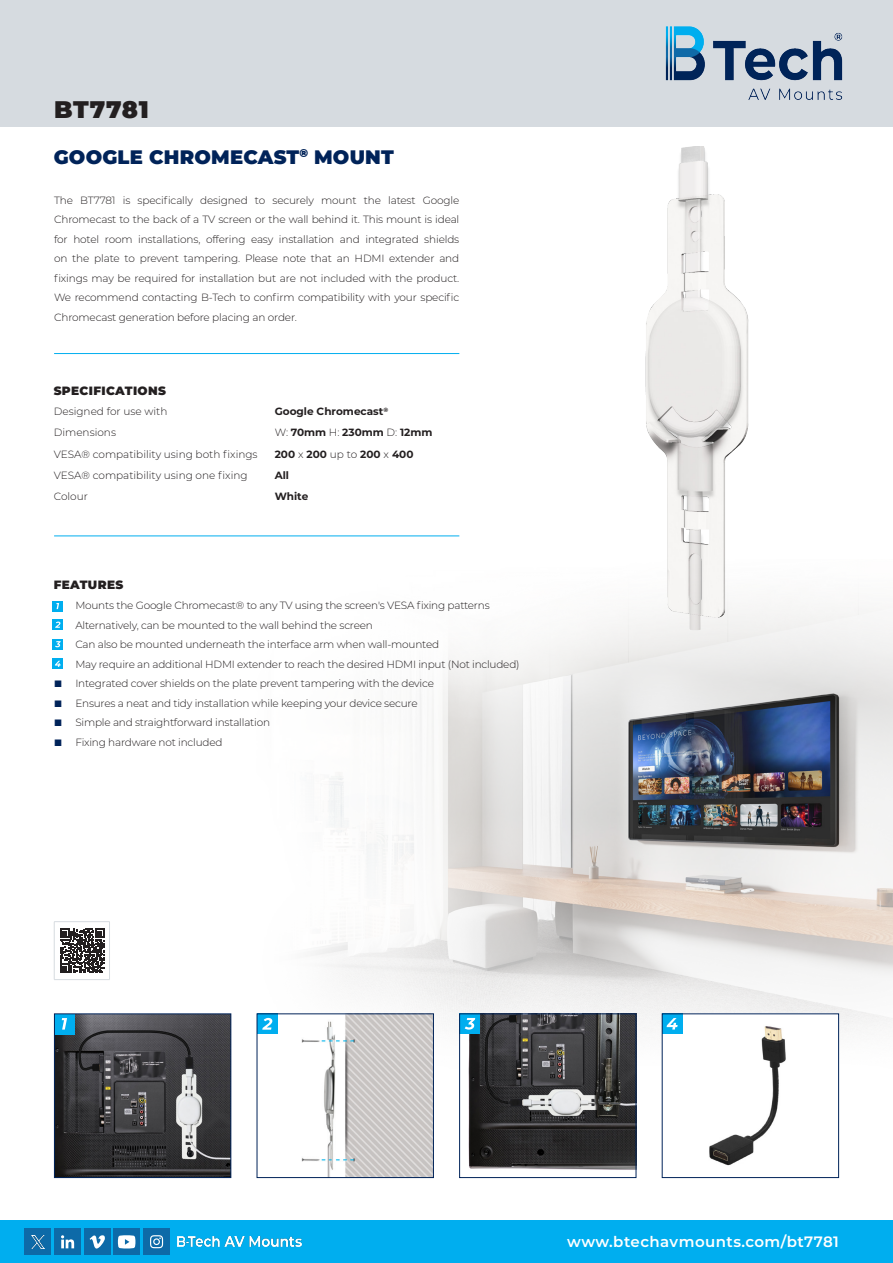
<style>
.page{position:relative;width:893px;height:1263px;background:#fff}
.page>*{position:absolute;margin:0;border:0;box-sizing:border-box;transform-origin:0 0}
.t1{font:900 24px "Montserrat";letter-spacing:.03em;color:#231f20}
.t2{font:900 19.5px "Montserrat";letter-spacing:.01em;color:#002359}
.t3{font:600 15px "Montserrat";letter-spacing:.03em;color:#fff}
.t4{font:900 12px "Montserrat";letter-spacing:.03em;color:#231f20}
.t5{font:300 10.5px/19.5px "Montserrat";letter-spacing:-.02em;color:#231f20;text-align:justify}
.t6{font:300 10.5px "Montserrat";color:#231f20}
.t7{font:700 10.5px "Montserrat";color:#231f20}
.s1{font-weight:300}
</style>
<div class="page">
<img style="left:256px;top:605px;width:637px;height:465px">
<hr style="left:54px;top:353px;width:405px;height:1px;background:#00aeef">
<hr style="left:54px;top:535px;width:405px;height:1px;background:#00aeef">
<div style="left:0;top:1220px;width:893px;height:43px;background:#00aeef"></div>
<div style="left:0;top:0;width:893px;height:127px;background:#d6dbe0"></div>
<div style="left:52px;top:601px;width:11px;height:10px;background:#00aeef"></div>
<div style="left:52px;top:658px;width:11px;height:11px;background:#00aeef"></div>
<div style="left:52px;top:619px;width:11px;height:11px;background:#00aeef"></div>
<div style="left:52px;top:639px;width:11px;height:11px;background:#00aeef"></div>
<hr style="left:54px;top:922px;width:1px;height:57px;background:#d6dbe0">
<hr style="left:54px;top:921px;width:56px;height:1px;background:#d6dbe0">
<hr style="left:109px;top:922px;width:1px;height:57px;background:#d6dbe0">
<hr style="left:54px;top:979px;width:56px;height:1px;background:#d6dbe0">
<svg style="left:60px;top:929px;width:44px;height:44px"></svg>
<img style="left:177px;top:1237px;width:125px;height:10px">
<div style="left:114px;top:1228px;width:26px;height:27px;background:#0d6aa8"></div>
<div style="left:25px;top:1228px;width:26px;height:27px;background:#0d6aa8"></div>
<div style="left:55px;top:1228px;width:26px;height:27px;background:#0d6aa8"></div>
<div style="left:84px;top:1228px;width:26px;height:27px;background:#0d6aa8"></div>
<div style="left:143px;top:1228px;width:27px;height:27px;background:#0d6aa8"></div>
<svg style="left:150px;top:1235px;width:13px;height:13px"></svg>
<svg style="left:31px;top:1235px;width:13px;height:13px"></svg>
<svg style="left:61px;top:1235px;width:13px;height:13px"></svg>
<svg style="left:90px;top:1235px;width:15px;height:13px"></svg>
<svg style="left:117px;top:1235px;width:19px;height:14px"></svg>
<img style="left:665px;top:26px;width:178px;height:74px">
<img style="left:617px;top:146px;width:186px;height:506px">
<img style="left:56px;top:1015px;width:173px;height:161px">
<div style="left:54px;top:1014px;width:21px;height:20px;background:#00aeef"></div>
<svg style="left:62px;top:1018px;width:5px;height:11px"></svg>
<div style="left:54px;top:1013px;width:177px;height:165px;border:1px solid #002359"></div>
<img style="left:259px;top:1015px;width:173px;height:161px">
<div style="left:257px;top:1014px;width:20px;height:20px;background:#00aeef"></div>
<svg style="left:262px;top:1018px;width:10px;height:12px"></svg>
<div style="left:257px;top:1013px;width:177px;height:165px;border:1px solid #002359"></div>
<img style="left:461px;top:1015px;width:173px;height:155px">
<div style="left:460px;top:1014px;width:20px;height:20px;background:#00aeef"></div>
<svg style="left:465px;top:1018px;width:10px;height:12px"></svg>
<div style="left:459px;top:1013px;width:177px;height:165px;border:1px solid #002359"></div>
<div style="left:662px;top:1014px;width:177px;height:163px;background:#fff"></div>
<img style="left:682px;top:1015px;width:104px;height:151px">
<div style="left:662px;top:1014px;width:20px;height:20px;background:#00aeef"></div>
<svg style="left:667px;top:1018px;width:11px;height:11px"></svg>
<div style="left:662px;top:1013px;width:177px;height:165px;border:1px solid #002359"></div>
<svg style="left:56px;top:603px;width:4px;height:6px"></svg>
<svg style="left:55px;top:621px;width:6px;height:7px"></svg>
<svg style="left:55px;top:641px;width:6px;height:7px"></svg>
<svg style="left:55px;top:661px;width:6px;height:6px"></svg>
<p class="t1" style="left:54px;top:92px;width:96px">BT7781</p>
<p class="t2" style="left:54px;top:142px;width:342px">GOOGLE CHROMECAST<sup>®</sup> MOUNT</p>
<p class="t5" style="left:54px;top:190px;width:407px">The BT7781 is specifically designed to securely mount the latest Google Chromecast to the back of a TV screen or the wall behind it. This mount is ideal for hotel room installations, offering easy installation and integrated shields on the plate to prevent tampering. Please note that an HDMI extender and fixings may be required for installation but are not included with the product.<br>We recommend contacting B-Tech to confirm compatibility with your specific Chromecast generation before placing an order.</p>
<p class="t4" style="left:54px;top:382px;width:114px">SPECIFICATIONS</p>
<p class="t6" style="left:54px;top:404px;width:115px">Designed for use with</p>
<p class="t7" style="left:275px;top:404px;width:115px">Google Chromecast<sup>®</sup></p>
<p class="t6" style="left:54px;top:426px;width:64px">Dimensions</p>
<p class="t7" style="left:275px;top:425px;width:159px"><span class="s1">W:</span> 70mm <span class="s1">H:</span> 230mm <span class="s1">D:</span> 12mm</p>
<p class="t6" style="left:54px;top:447px;width:205px">VESA® compatibility using both fixings</p>
<p class="t7" style="left:275px;top:446px;width:140px">200 <span class="s1">x</span> 200 <span class="s1">up to</span> 200 <span class="s1">x</span> 400</p>
<p class="t6" style="left:54px;top:468px;width:195px">VESA® compatibility using one fixing</p>
<p class="t7" style="left:275px;top:468px;width:16px">All</p>
<p class="t5" style="left:54px;top:486px;width:36px">Colour</p>
<p class="t7" style="left:275px;top:489px;width:35px">White</p>
<p class="t4" style="left:54px;top:575px;width:71px">FEATURES</p>
<p class="t5" style="left:75px;top:595px;width:416px">Mounts the Google Chromecast® to any TV using the screen's VESA fixing patterns</p>
<p class="t5" style="left:75px;top:615px;width:299px">Alternatively, can be mounted to the wall behind the screen</p>
<p class="t5" style="left:75px;top:634px;width:365px">Can also be mounted underneath the interface arm when wall-mounted</p>
<p class="t5" style="left:75px;top:654px;width:446px">May require an additional HDMI extender to reach the desired HDMI input (Not included)</p>
<p class="t5" style="left:75px;top:673px;width:360px">Integrated cover shields on the plate prevent tampering with the device</p>
<p class="t5" style="left:75px;top:693px;width:344px">Ensures a neat and tidy installation while keeping your device secure</p>
<p class="t5" style="left:75px;top:712px;width:196px">Simple and straightforward installation</p>
<p class="t5" style="left:75px;top:732px;width:149px">Fixing hardware not included</p>
<p class="t3" style="left:567px;top:1231px;width:273px">www.btechavmounts.com/bt7781</p>
</div>
